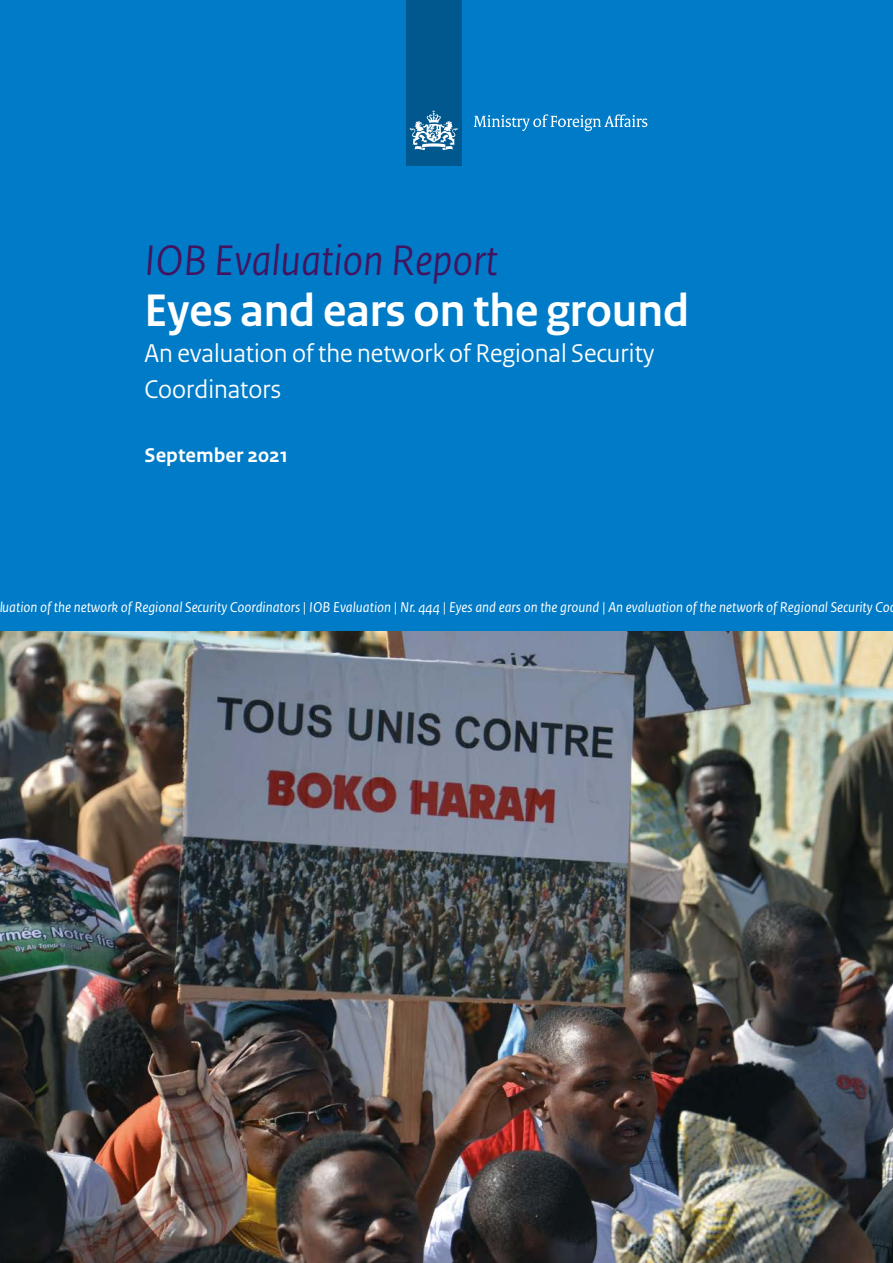
<style>
.page{position:relative;width:893px;height:1263px;background:#fff}
.page>*{position:absolute;margin:0;border:0;box-sizing:border-box;transform-origin:0 0}
.H1_Omslag_Titel{font:700 48px "Rijksoverheid Sans Heading";color:#fff}
.P_Omslag_Thema{font:italic 45px "Rijksoverheid Sans Heading";color:#42145f}
.P_subtitel{font:27px/36px "Rijksoverheid Sans Heading";color:#fff}
.P_Omslag_datum{font:700 21px "Rijksoverheid Sans Text";color:#fff}
.t1{font:italic 15px "Rijksoverheid Sans Text";color:#fff}
</style>
<div class="page">
<div style="left:0;top:0;width:893px;height:631px;background:#007bc7"></div>
<div style="left:406px;top:0;width:55px;height:166px;background:#00588e"></div>
<svg style="left:410px;top:110px;width:48px;height:40px"></svg>
<svg style="left:474px;top:114px;width:173px;height:17px"></svg>
<img style="left:0;top:631px;width:893px;height:632px">
<p class="P_Omslag_Thema" style="left:145px;top:235px;width:355px">IOB Evaluation Report</p>
<h1 class="H1_Omslag_Titel" style="left:145px;top:283px;width:546px">Eyes and ears on the ground</h1>
<p class="P_subtitel" style="left:145px;top:336px;width:511px">An evaluation of the network of Regional Security<br>Coordinators</p>
<p class="P_Omslag_datum" style="left:145px;top:443px;width:145px">September 2021</p>
<p class="t1" style="left:-1px;top:598px;width:892px">luation of the network of Regional Security Coordinators | IOB Evaluation | Nr. 444 | Eyes and ears on the ground | An evaluation of the network of Regional Security Co</p>
</div>
